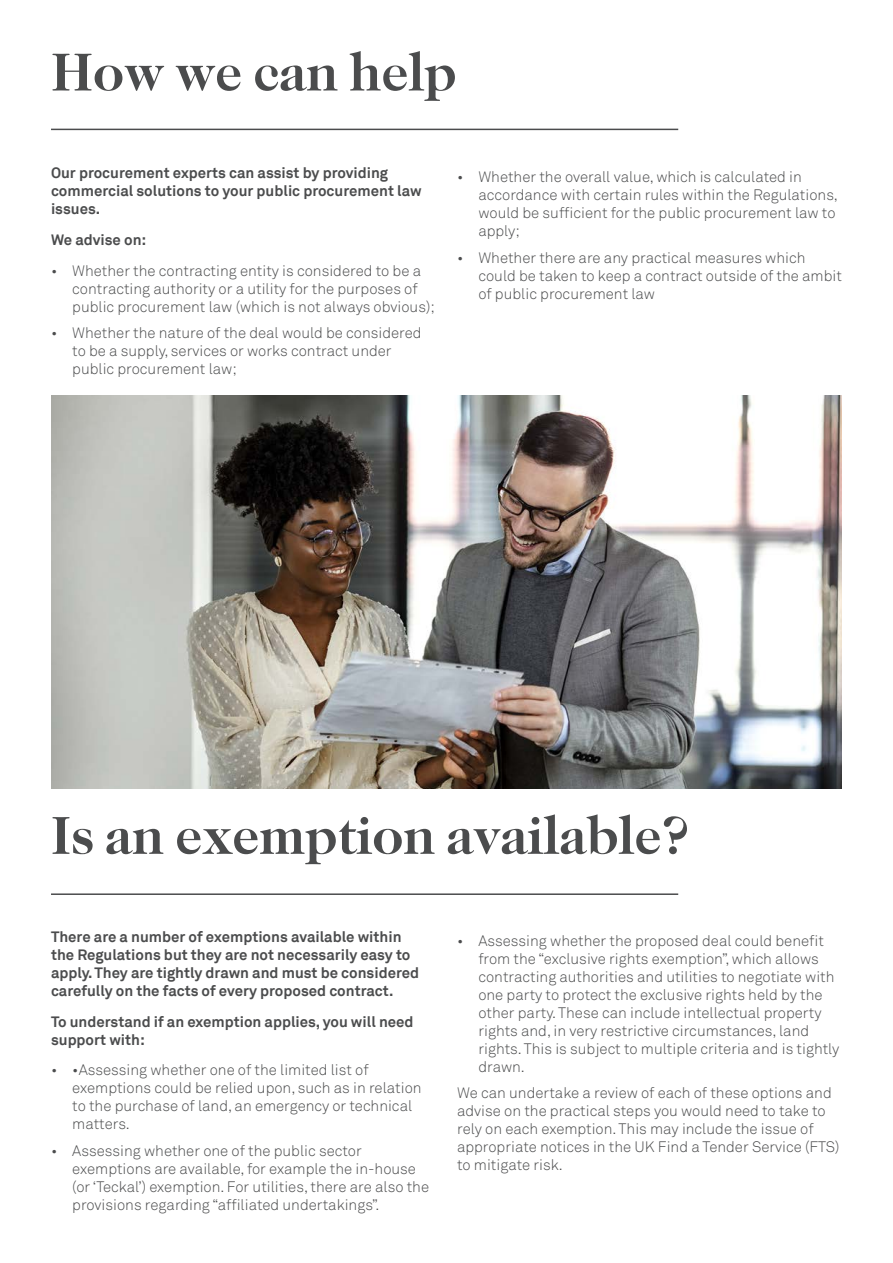
<style>
.page{position:relative;width:893px;height:1263px;background:#fff}
.page>*{position:absolute;margin:0;border:0;box-sizing:border-box;transform-origin:0 0}
.t1{font:700 54px "Caslon 224 Std";color:#4b4c4d}
.Bullets{font:300 15px/18px "Akkurat";color:#4b4c4d}
.t2{font:700 15px/18px "Akkurat";color:#4b4c4d}
</style>
<div class="page">
<hr style="left:51px;top:893px;width:627px;height:2px;background:#4b4c4d">
<hr style="left:51px;top:129px;width:627px;height:1px;background:#4b4c4d">
<img style="left:51px;top:395px;width:791px;height:394px">
<p class="t1" style="left:51px;top:40px;width:407px">How we can help</p>
<p class="t2" style="left:51px;top:164px;width:372px">Our procurement experts can assist by providing commercial solutions to your public procurement law issues.</p>
<p class="t2" style="left:51px;top:231px;width:97px">We advise on:</p>
<p class="Bullets" style="left:72px;top:262px;width:364px;text-indent:-21px">• Whether the contracting entity is considered to be a contracting authority or a utility for the purposes of public procurement law (which is not always obvious);</p>
<p class="Bullets" style="left:72px;top:324px;width:351px;text-indent:-21px">• Whether the nature of the deal would be considered to be a supply, services or works contract under public procurement law;</p>
<p class="Bullets" style="left:478px;top:168px;width:361px;text-indent:-21px">• Whether the overall value, which is calculated in accordance with certain rules within the Regulations, would be sufficient for the public procurement law to apply;</p>
<p class="Bullets" style="left:478px;top:249px;width:365px;text-indent:-21px">• Whether there are any practical measures which could be taken to keep a contract outside of the ambit of public procurement law</p>
<p class="t1" style="left:51px;top:804px;width:639px">Is an exemption available?</p>
<p class="t2" style="left:51px;top:928px;width:370px">There are a number of exemptions available within the Regulations but they are not necessarily easy to apply. They are tightly drawn and must be considered carefully on the facts of every proposed contract.</p>
<p class="t2" style="left:51px;top:1012px;width:364px">To understand if an exemption applies, you will need support with:</p>
<p class="Bullets" style="left:72px;top:1061px;width:351px;text-indent:-21px">• •Assessing whether one of the limited list of exemptions could be relied upon, such as in relation to the purchase of land, an emergency or technical matters.</p>
<p class="Bullets" style="left:72px;top:1142px;width:358px;text-indent:-21px">• Assessing whether one of the public sector exemptions are available, for example the in-house (or ‘Teckal’) exemption. For utilities, there are also the provisions regarding “affiliated undertakings”.</p>
<p class="Bullets" style="left:478px;top:932px;width:363px;text-indent:-21px">• Assessing whether the proposed deal could benefit from the “exclusive rights exemption”, which allows contracting authorities and utilities to negotiate with one party to protect the exclusive rights held by the other party. These can include intellectual property rights and, in very restrictive circumstances, land rights. This is subject to multiple criteria and is tightly drawn.</p>
<p class="Bullets" style="left:457px;top:1084px;width:384px">We can undertake a review of each of these options and advise on the practical steps you would need to take to rely on each exemption. This may include the issue of appropriate notices in the UK Find a Tender Service (FTS) to mitigate risk.</p>
</div>
